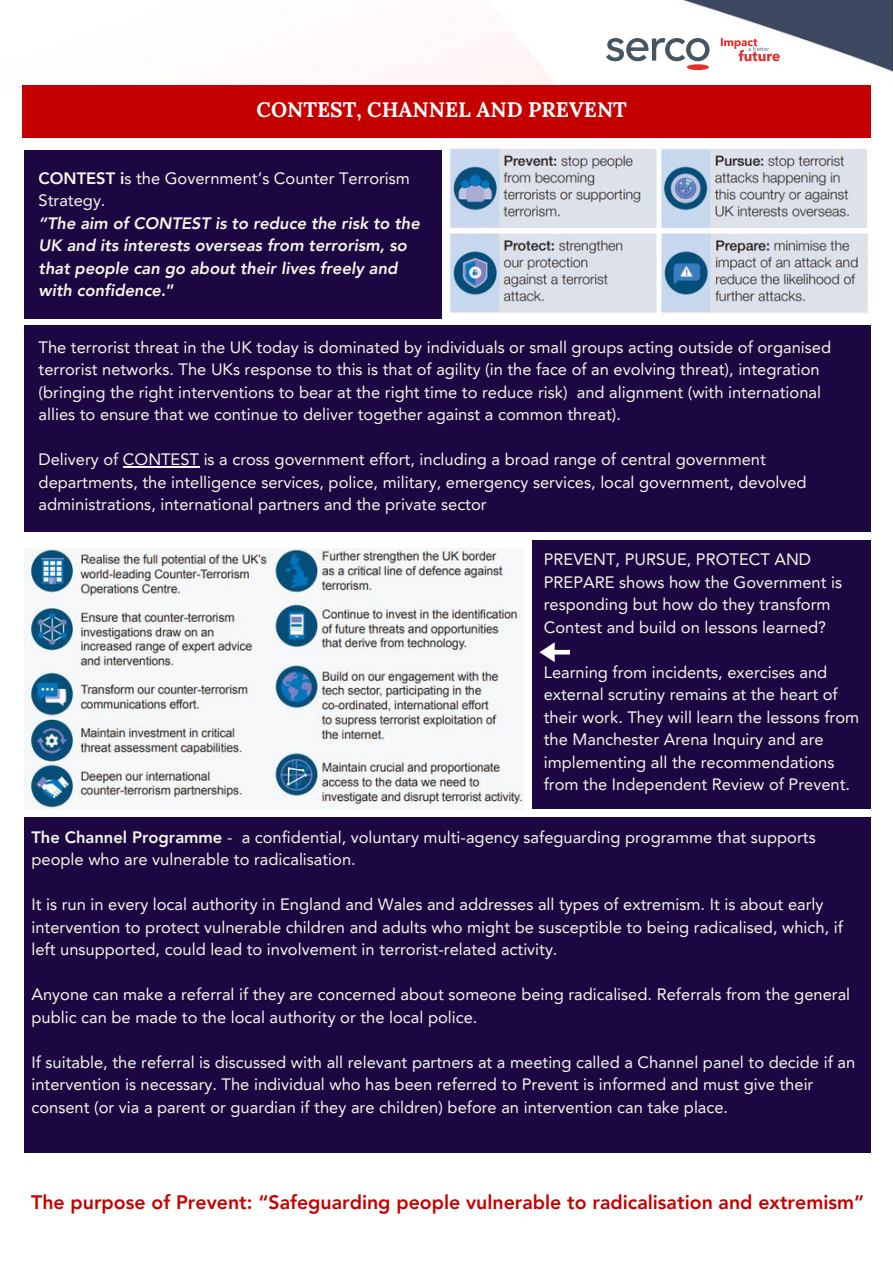
<style>
.page{position:relative;width:893px;height:1264px;background:#fff}
.page>*{position:absolute;margin:0;border:0;box-sizing:border-box;transform-origin:0 0}
.t1{font:700 21px "Lora";color:#fdfefd}
.t2{font:800 19.5px "Avenir LT Pro";color:#c50001}
.t3{font:16.5px/22.5px "Avenir LT Pro";color:#f6f6e9}
.t4{font:italic 800 16.5px/22.5px "Avenir LT Pro";color:#f6f6e9}
.s1{font-weight:800}
.s2{font-style:normal}
</style>
<div class="page">
<img style="left:440px;top:0;width:452px;height:85px">
<svg style="left:720px;top:38px;width:59px;height:23px"></svg>
<div style="left:686px;top:64px;width:22px;height:6px;background:#e62f2a;border-radius:50%"></div>
<svg style="left:606px;top:38px;width:103px;height:23px"></svg>
<div style="left:22px;top:85px;width:849px;height:53px;background:#c50001"></div>
<div style="left:24px;top:150px;width:417px;height:168px;background:#1d0743"></div>
<div style="left:24px;top:325px;width:847px;height:207px;background:#1d0743"></div>
<img style="left:449px;top:148px;width:419px;height:165px">
<div style="left:532px;top:541px;width:338px;height:267px;background:#1d0743"></div>
<img style="left:24px;top:548px;width:499px;height:261px">
<svg style="left:539px;top:642px;width:31px;height:20px"></svg>
<div style="left:24px;top:816px;width:846px;height:336px;background:#1d0743"></div>
<hr style="left:123px;top:466px;width:76px;height:1px;background:#f6f6e9">
<p class="t1" style="left:256px;top:96px;width:372px">CONTEST, CHANNEL AND PREVENT</p>
<h1 class="t3" style="left:39px;top:168px;width:373px"><span class="s1">CONTEST i</span>s the Government’s Counter Terrorism<br>Strategy.</h1>
<p class="t4" style="left:39px;top:213px;width:382px">“The aim of CONTEST is to reduce the risk to the UK and its interests overseas from terrorism, so that people can go about their lives freely and with confidence<span class="s2">.”</span></p>
<p class="t3" style="left:39px;top:337px;width:794px">The terrorist threat in the UK today is dominated by individuals or small groups acting outside of organised terrorist networks. The UKs response to this is that of agility (in the face of an evolving threat), integration (bringing the right interventions to bear at the right time to reduce risk) and alignment (with international allies to ensure that we continue to deliver together against a common threat).</p>
<p class="t3" style="left:39px;top:449px;width:769px">Delivery of CONTEST is a cross government effort, including a broad range of central government departments, the intelligence services, police, military, emergency services, local government, devolved administrations, international partners and the private sector</p>
<p class="t3" style="left:543px;top:549px;width:300px">PREVENT, PURSUE, PROTECT AND PREPARE shows how the Government is responding but how do they transform Contest and build on lessons learned?</p>
<p class="t3" style="left:543px;top:662px;width:317px">Learning from incidents, exercises and external scrutiny remains at the heart of their work. They will learn the lessons from the Manchester Arena Inquiry and are implementing all the recommendations from the Independent Review of Prevent.</p>
<p class="t3" style="left:31px;top:827px;width:785px"><span class="s1">The Channel Programme</span> - a confidential, voluntary multi-agency safeguarding programme that supports people who are vulnerable to radicalisation.</p>
<p class="t3" style="left:31px;top:894px;width:812px">It is run in every local authority in England and Wales and addresses all types of extremism. It is about early intervention to protect vulnerable children and adults who might be susceptible to being radicalised, which, if left unsupported, could lead to involvement in terrorist-related activity.</p>
<p class="t3" style="left:31px;top:984px;width:820px">Anyone can make a referral if they are concerned about someone being radicalised. Referrals from the general public can be made to the local authority or the local police.</p>
<p class="t3" style="left:31px;top:1052px;width:825px">If suitable, the referral is discussed with all relevant partners at a meeting called a Channel panel to decide if an intervention is necessary. The individual who has been referred to Prevent is informed and must give their consent (or via a parent or guardian if they are children) before an intervention can take place.</p>
<p class="t2" style="left:31px;top:1193px;width:834px">The purpose of Prevent: “Safeguarding people vulnerable to radicalisation and extremism”</p>
</div>
